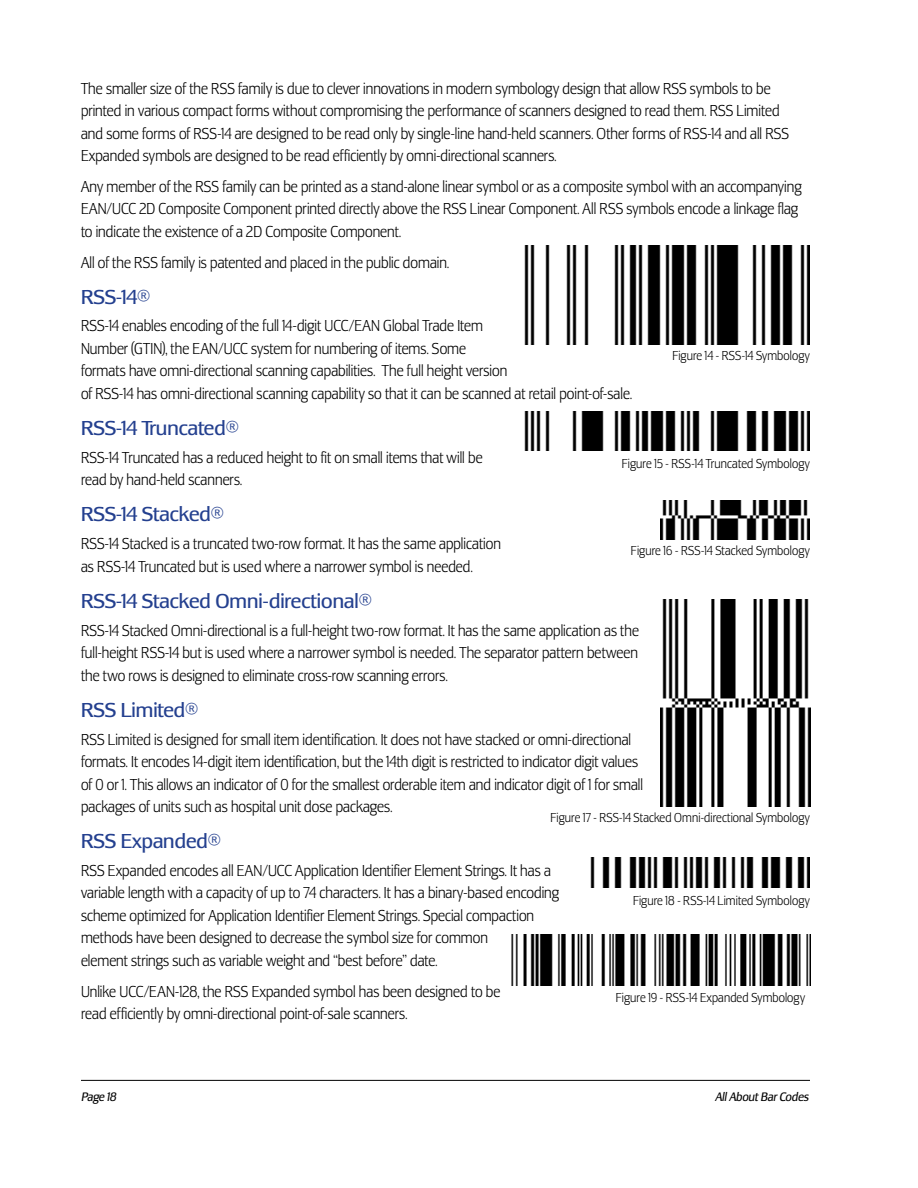
<style>
.page{position:relative;width:918px;height:1188px;background:#fff}
.page>*{position:absolute;margin:0;border:0;box-sizing:border-box;transform-origin:0 0}
.t1{font:21px "Lesmore";color:#24408f}
.t2{font:300 16.5px/22.5px "Lesmore";color:#000;scale:.9 1}
.t3{font:300 13.5px "Lesmore";letter-spacing:.01em;color:#000;scale:.9 1}
.t4{font:italic 12.75px "Lesmore";color:#000;scale:.9 1}
</style>
<div class="page">
<hr style="left:81px;top:1080px;width:729px;height:1px;background:#000">
<img style="left:524px;top:246px;width:286px;height:99px">
<img style="left:524px;top:412px;width:286px;height:39px">
<img style="left:660px;top:501px;width:150px;height:39px">
<img style="left:660px;top:599px;width:150px;height:207px">
<img style="left:590px;top:858px;width:220px;height:30px">
<img style="left:511px;top:934px;width:299px;height:51px">
<p class="t2" style="left:81px;top:77px;width:788px">The smaller size of the RSS family is due to clever innovations in modern symbology design that allow RSS symbols to be printed in various compact forms without compromising the performance of scanners designed to read them. RSS Limited and some forms of RSS-14 are designed to be read only by single-line hand-held scanners. Other forms of RSS-14 and all RSS Expanded symbols are designed to be read efficiently by omni-directional scanners.</p>
<p class="t2" style="left:81px;top:175px;width:802px">Any member of the RSS family can be printed as a stand-alone linear symbol or as a composite symbol with an accompanying<br>EAN/UCC 2D Composite Component printed directly above the RSS Linear Component. All RSS symbols encode a linkage flag to indicate the existence of a 2D Composite Component.</p>
<p class="t2" style="left:81px;top:251px;width:410px">All of the RSS family is patented and placed in the public domain.</p>
<p class="t1" style="left:81px;top:284px;width:71px">RSS-14®</p>
<p class="t2" style="left:81px;top:315px;width:613px">RSS-14 enables encoding of the full 14-digit UCC/EAN Global Trade Item<br>Number (GTIN), the EAN/UCC system for numbering of items. Some<br>formats have omni-directional scanning capabilities. The full height version<br>of RSS-14 has omni-directional scanning capability so that it can be scanned at retail point-of-sale.</p>
<p class="t1" style="left:81px;top:416px;width:159px">RSS-14 Truncated®</p>
<p class="t2" style="left:81px;top:446px;width:448px">RSS-14 Truncated has a reduced height to fit on small items that will be read by hand-held scanners.</p>
<p class="t1" style="left:81px;top:502px;width:145px">RSS-14 Stacked®</p>
<p class="t2" style="left:81px;top:532px;width:468px">RSS-14 Stacked is a truncated two-row format. It has the same application as RSS-14 Truncated but is used where a narrower symbol is needed.</p>
<p class="t1" style="left:81px;top:589px;width:292px">RSS-14 Stacked Omni-directional®</p>
<p class="t2" style="left:81px;top:619px;width:622px;text-align:justify">RSS-14 Stacked Omni-directional is a full-height two-row format. It has the same application as the full-height RSS-14 but is used where a narrower symbol is needed. The separator pattern between the two rows is designed to eliminate cross-row scanning errors.</p>
<p class="t1" style="left:81px;top:698px;width:119px">RSS Limited®</p>
<p class="t2" style="left:81px;top:728px;width:626px">RSS Limited is designed for small item identification. It does not have stacked or omni-directional formats. It encodes 14-digit item identification, but the 14th digit is restricted to indicator digit values of 0 or 1. This allows an indicator of 0 for the smallest orderable item and indicator digit of 1 for small packages of units such as hospital unit dose packages.</p>
<p class="t1" style="left:81px;top:829px;width:142px">RSS Expanded®</p>
<p class="t2" style="left:81px;top:859px;width:533px">RSS Expanded encodes all EAN/UCC Application Identifier Element Strings. It has a variable length with a capacity of up to 74 characters. It has a binary-based encoding scheme optimized for Application Identifier Element Strings. Special compaction methods have been designed to decrease the symbol size for common<br>element strings such as variable weight and “best before” date.</p>
<p class="t2" style="left:81px;top:980px;width:467px">Unlike UCC/EAN-128, the RSS Expanded symbol has been designed to be read efficiently by omni-directional point-of-sale scanners.</p>
<p class="t3" style="left:672px;top:348px;width:154px">Figure 14 - RSS-14 Symbology</p>
<p class="t3" style="left:622px;top:456px;width:210px">Figure 15 - RSS-14 Truncated Symbology</p>
<p class="t3" style="left:631px;top:543px;width:200px">Figure 16 - RSS-14 Stacked Symbology</p>
<p class="t3" style="left:550px;top:810px;width:290px">Figure 17 - RSS-14 Stacked Omni-directional Symbology</p>
<p class="t3" style="left:633px;top:893px;width:198px">Figure 18 - RSS-14 Limited Symbology</p>
<p class="t3" style="left:616px;top:990px;width:212px">Figure 19 - RSS-14 Expanded Symbology</p>
<p class="t4" style="left:81px;top:1089px;width:40px">Page 18</p>
<p class="t4" style="left:715px;top:1089px;width:105px">All About Bar Codes</p>
</div>
